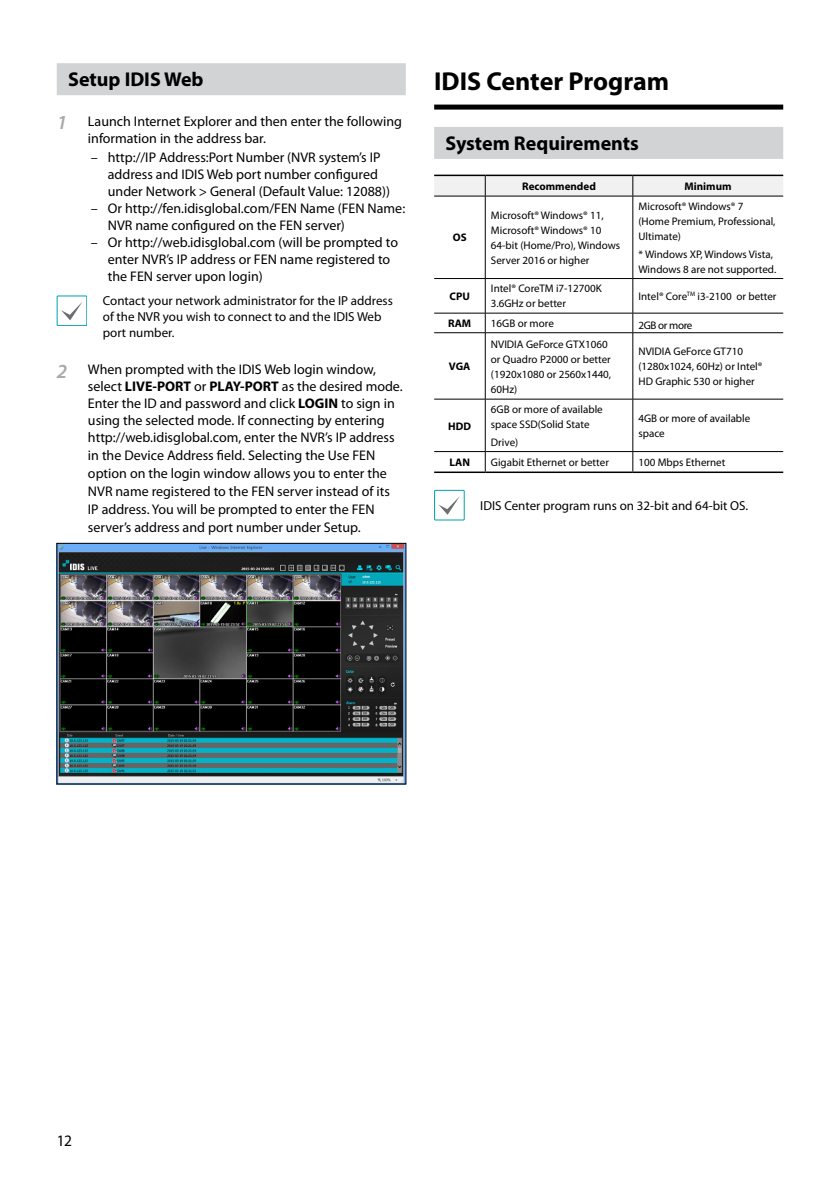
<style>
.page{position:relative;width:840px;height:1191px;background:#fff}
.page>*{position:absolute;margin:0;border:0;box-sizing:border-box;transform-origin:0 0}
.t1{font:700 26px "Myriad Pro";color:#000}
.t2{font:700 20px "Myriad Pro";color:#000}
.t3{font:16px "Myriad Pro";color:#000;scale:.96 1}
.t4{font:14px/17.6px "Myriad Pro";color:#000}
.t5{font:13px/16px "Myriad Pro";color:#000}
.t6{font:11px/15px "Myriad Pro";color:#000}
.t7{font:700 11px "Myriad Pro";color:#000}
.t8{font:11px "Myriad Pro";letter-spacing:-.03em;color:#000}
.s1{font-weight:600;font-style:italic;font-size:20px;color:#a7a9ac}
.s2{font-weight:700}
</style>
<div class="page">
<div style="left:57px;top:63px;width:348px;height:32px;background:#d1d3d4"></div>
<div style="left:57px;top:295px;width:30px;height:31px;border:1px solid #00a0af"></div>
<svg style="left:61px;top:302px;width:21px;height:18px"></svg>
<img style="left:59px;top:545px;width:345px;height:237px">
<div style="left:434px;top:105px;width:348px;height:5px;background:#000"></div>
<div style="left:434px;top:127px;width:348px;height:32px;background:#d1d3d4"></div>
<svg style="left:434px;top:176px;width:348px;height:20px"></svg>
<hr style="left:434px;top:196px;width:51px;height:1px;background:#000">
<hr style="left:485px;top:196px;width:147px;height:1px;background:#000">
<hr style="left:484px;top:196px;width:1px;height:82px;background:#000">
<hr style="left:632px;top:196px;width:150px;height:1px;background:#000">
<hr style="left:632px;top:196px;width:1px;height:82px;background:#000">
<hr style="left:434px;top:278px;width:51px;height:1px;background:#000">
<hr style="left:485px;top:278px;width:147px;height:1px;background:#000">
<hr style="left:484px;top:279px;width:1px;height:34px;background:#000">
<hr style="left:632px;top:278px;width:150px;height:1px;background:#000">
<hr style="left:632px;top:279px;width:1px;height:34px;background:#000">
<hr style="left:434px;top:313px;width:51px;height:1px;background:#000">
<hr style="left:485px;top:313px;width:147px;height:1px;background:#000">
<svg style="left:484px;top:313px;width:1px;height:19px"></svg>
<hr style="left:632px;top:313px;width:150px;height:1px;background:#000">
<svg style="left:632px;top:313px;width:1px;height:19px"></svg>
<hr style="left:434px;top:332px;width:51px;height:1px;background:#000">
<hr style="left:485px;top:332px;width:147px;height:1px;background:#000">
<hr style="left:484px;top:333px;width:1px;height:66px;background:#000">
<hr style="left:632px;top:332px;width:150px;height:1px;background:#000">
<hr style="left:632px;top:333px;width:1px;height:66px;background:#000">
<hr style="left:434px;top:399px;width:51px;height:1px;background:#000">
<hr style="left:485px;top:399px;width:147px;height:1px;background:#000">
<hr style="left:484px;top:399px;width:1px;height:52px;background:#000">
<hr style="left:632px;top:399px;width:150px;height:1px;background:#000">
<hr style="left:632px;top:399px;width:1px;height:52px;background:#000">
<hr style="left:434px;top:451px;width:51px;height:1px;background:#000">
<hr style="left:485px;top:451px;width:147px;height:1px;background:#000">
<svg style="left:484px;top:452px;width:1px;height:19px"></svg>
<hr style="left:632px;top:451px;width:150px;height:1px;background:#000">
<svg style="left:632px;top:452px;width:1px;height:19px"></svg>
<hr style="left:434px;top:175px;width:51px;height:1px;background:#000">
<hr style="left:485px;top:175px;width:147px;height:1px;background:#000">
<hr style="left:632px;top:175px;width:150px;height:1px;background:#000">
<hr style="left:434px;top:471px;width:51px;height:2px;background:#000">
<hr style="left:485px;top:471px;width:147px;height:2px;background:#000">
<hr style="left:632px;top:471px;width:150px;height:2px;background:#000">
<div style="left:434px;top:490px;width:30px;height:30px;border:1px solid #00a0af"></div>
<svg style="left:438px;top:497px;width:21px;height:18px"></svg>
<h2 class="t2" style="left:68px;top:66px;width:137px">Setup IDIS Web</h2>
<p class="t4" style="left:88px;top:112px;width:315px;line-height:17px;text-indent:-31px"><span class="s1">1</span> Launch Internet Explorer and then enter the following information in the address bar.</p>
<p class="t4" style="left:108px;top:149px;width:283px;line-height:17px;text-indent:-17px">– http://IP Address:Port Number (NVR system’s IP address and IDIS Web port number configured under Network &gt; General (Default Value: 12088))</p>
<p class="t4" style="left:108px;top:200px;width:299px;line-height:17px;text-indent:-17px">– Or http://fen.idisglobal.com/FEN Name (FEN Name:<br>NVR name configured on the FEN server)</p>
<p class="t4" style="left:108px;top:234px;width:291px;line-height:17px;text-indent:-17px">– Or http://web.idisglobal.com (will be prompted to enter NVR’s IP address or FEN name registered to the FEN server upon login)</p>
<p class="t5" style="left:103px;top:292px;width:291px">Contact your network administrator for the IP address of the NVR you wish to connect to and the IDIS Web port number.</p>
<p class="t4" style="left:88px;top:360px;width:316px;text-indent:-31px"><span class="s1">2</span> When prompted with the IDIS Web login window, select <span class="s2">LIVE-PORT</span> or <span class="s2">PLAY-PORT</span> as the desired mode.<br>Enter the ID and password and click <span class="s2">LOGIN</span> to sign in using the selected mode. If connecting by entering http://web.idisglobal.com, enter the NVR’s IP address in the Device Address field. Selecting the Use FEN option on the login window allows you to enter the NVR name registered to the FEN server instead of its IP address. You will be prompted to enter the FEN server’s address and port number under Setup.</p>
<h1 class="t1" style="left:434px;top:65px;width:236px">IDIS Center Program</h1>
<h2 class="t2" style="left:445px;top:130px;width:195px">System Requirements</h2>
<p class="t7" style="left:522px;top:179px;width:75px">Recommended</p>
<p class="t7" style="left:684px;top:179px;width:49px">Minimum</p>
<p class="t7" style="left:452px;top:230px;width:15px">OS</p>
<p class="t6" style="left:490px;top:207px;width:131px">Microsoft® Windows® 11,<br>Microsoft® Windows® 10<br>64-bit (Home/Pro), Windows<br>Server 2016 or higher</p>
<p class="t6" style="left:638px;top:199px;width:138px">Microsoft® Windows® 7 (Home Premium, Professional,<br>Ultimate)</p>
<p class="t6" style="left:638px;top:246px;width:139px">* Windows XP, Windows Vista,<br>Windows 8 are not supported.</p>
<p class="t7" style="left:449px;top:289px;width:22px">CPU</p>
<p class="t6" style="left:490px;top:281px;width:112px">Intel® CoreTM i7-12700K<br>3.6GHz or better</p>
<p class="t6" style="left:638px;top:288px;width:139px">Intel® Core<sup>TM</sup> i3-2100 or better</p>
<p class="t7" style="left:448px;top:316px;width:25px">RAM</p>
<p class="t6" style="left:490px;top:316px;width:64px">16GB or more</p>
<p class="t8" style="left:638px;top:318px;width:55px">2GB or more</p>
<p class="t7" style="left:448px;top:359px;width:23px">VGA</p>
<p class="t6" style="left:490px;top:336px;width:122px">NVIDIA GeForce GTX1060 or Quadro P2000 or better (1920x1080 or 2560x1440,<br>60Hz)</p>
<p class="t6" style="left:638px;top:344px;width:125px">NVIDIA GeForce GT710 (1280x1024, 60Hz) or Intel®<br>HD Graphic 530 or higher</p>
<p class="t7" style="left:448px;top:418px;width:24px">HDD</p>
<p class="t6" style="left:490px;top:402px;width:113px">6GB or more of available space SSD(Solid State</p>
<p class="t6" style="left:490px;top:434px;width:29px">Drive)</p>
<p class="t6" style="left:638px;top:411px;width:113px">4GB or more of available space</p>
<p class="t7" style="left:449px;top:455px;width:22px">LAN</p>
<p class="t6" style="left:490px;top:455px;width:119px">Gigabit Ethernet or better</p>
<p class="t6" style="left:638px;top:455px;width:88px">100 Mbps Ethernet</p>
<p class="t5" style="left:480px;top:497px;width:269px">IDIS Center program runs on 32-bit and 64-bit OS.</p>
<p class="t3" style="left:57px;top:1131px;width:17px">12</p>
</div>
